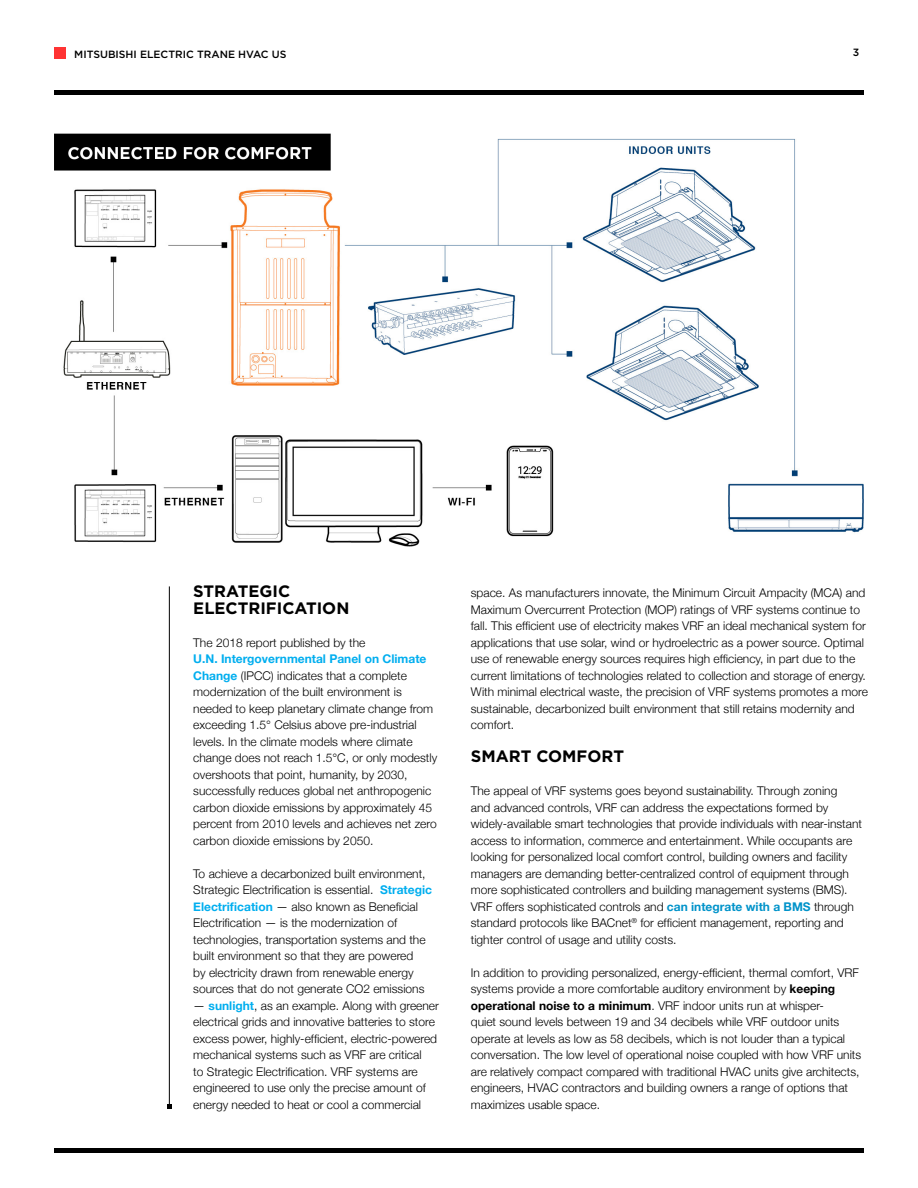
<style>
.page{position:relative;width:918px;height:1188px;background:#fff}
.page>*{position:absolute;margin:0;border:0;box-sizing:border-box;transform-origin:0 0}
.t1{font:700 16.5px/16.5px "Gotham HTF";color:#000}
.t2{font:300 12px/16.5px "Helvetica Neue";color:#000}
.t3{font:500 10.5px "Gotham HTF";color:#000}
.s1{font-weight:700;color:#00aeef}
.s2{font-weight:700;color:#0093ca}
.s3{font-weight:700}
</style>
<div class="page">
<div style="left:54px;top:47px;width:11px;height:11px;background:#f33"></div>
<div style="left:54px;top:1148px;width:810px;height:5px;background:#000"></div>
<div style="left:54px;top:90px;width:810px;height:5px;background:#000"></div>
<hr style="left:169px;top:586px;width:1px;height:519px;background:#000">
<svg style="left:167px;top:1105px;width:4px;height:4px"></svg>
<img style="left:54px;top:134px;width:809px;height:412px">
<p class="t3" style="left:74px;top:48px;width:214px">MITSUBISHI ELECTRIC TRANE HVAC US</p>
<p class="t3" style="left:853px;top:46px;width:8px">3</p>
<h1 class="t1" style="left:193px;top:582px;width:158px">STRATEGIC<br>ELECTRIFICATION</h1>
<p class="t2" style="left:193px;top:634px;width:174px">The 2018 report published by the</p>
<p class="t2" style="left:193px;top:650px;width:246px"><span class="s1">U.N. Intergovernmental Panel on Climate Change</span> (IPCC) indicates that a complete modernization of the built environment is needed to keep planetary climate change from exceeding 1.5° Celsius above pre-industrial levels. In the climate models where climate change does not reach 1.5°C, or only modestly overshoots that point, humanity, by 2030, successfully reduces global net anthropogenic carbon dioxide emissions by approximately 45 percent from 2010 levels and achieves net zero carbon dioxide emissions by 2050.</p>
<p class="t2" style="left:193px;top:865px;width:240px">To achieve a decarbonized built environment, Strategic Electrification is essential. <span class="s1">Strategic Electrification</span> — also known as Beneficial Electrification — is the modernization of technologies, transportation systems and the built environment so that they are powered<br>by electricity drawn from renewable energy sources that do not generate CO2 emissions</p>
<p class="t2" style="left:193px;top:997px;width:247px">— <span class="s1">sunlight</span>, as an example. Along with greener electrical grids and innovative batteries to store excess power, highly-efficient, electric-powered mechanical systems such as VRF are critical<br>to Strategic Electrification. VRF systems are engineered to use only the precise amount of energy needed to heat or cool a commercial</p>
<p class="t2" style="left:471px;top:584px;width:399px">space. As manufacturers innovate, the Minimum Circuit Ampacity (MCA) and Maximum Overcurrent Protection (MOP) ratings of VRF systems continue to fall. This efficient use of electricity makes VRF an ideal mechanical system for applications that use solar, wind or hydroelectric as a power source. Optimal use of renewable energy sources requires high efficiency, in part due to the current limitations of technologies related to collection and storage of energy.<br>With minimal electrical waste, the precision of VRF systems promotes a more sustainable, decarbonized built environment that still retains modernity and comfort.</p>
<h1 class="t1" style="left:471px;top:747px;width:155px">SMART COMFORT</h1>
<p class="t2" style="left:471px;top:782px;width:393px">The appeal of VRF systems goes beyond sustainability. Through zoning<br>and advanced controls, VRF can address the expectations formed by widely-available smart technologies that provide individuals with near-instant access to information, commerce and entertainment. While occupants are looking for personalized local comfort control, building owners and facility managers are demanding better-centralized control of equipment through more sophisticated controllers and building management systems (BMS).<br>VRF offers sophisticated controls and <span class="s2">can integrate with a BMS</span> through standard protocols like BACnet<sup>®</sup> for efficient management, reporting and tighter control of usage and utility costs.</p>
<p class="t2" style="left:471px;top:964px;width:392px">In addition to providing personalized, energy-efficient, thermal comfort, VRF systems provide a more comfortable auditory environment by <span class="s3">keeping operational noise to a minimum</span>. VRF indoor units run at whisper-<br>quiet sound levels between 19 and 34 decibels while VRF outdoor units operate at levels as low as 58 decibels, which is not louder than a typical conversation. The low level of operational noise coupled with how VRF units are relatively compact compared with traditional HVAC units give architects, engineers, HVAC contractors and building owners a range of options that maximizes usable space.</p>
</div>
